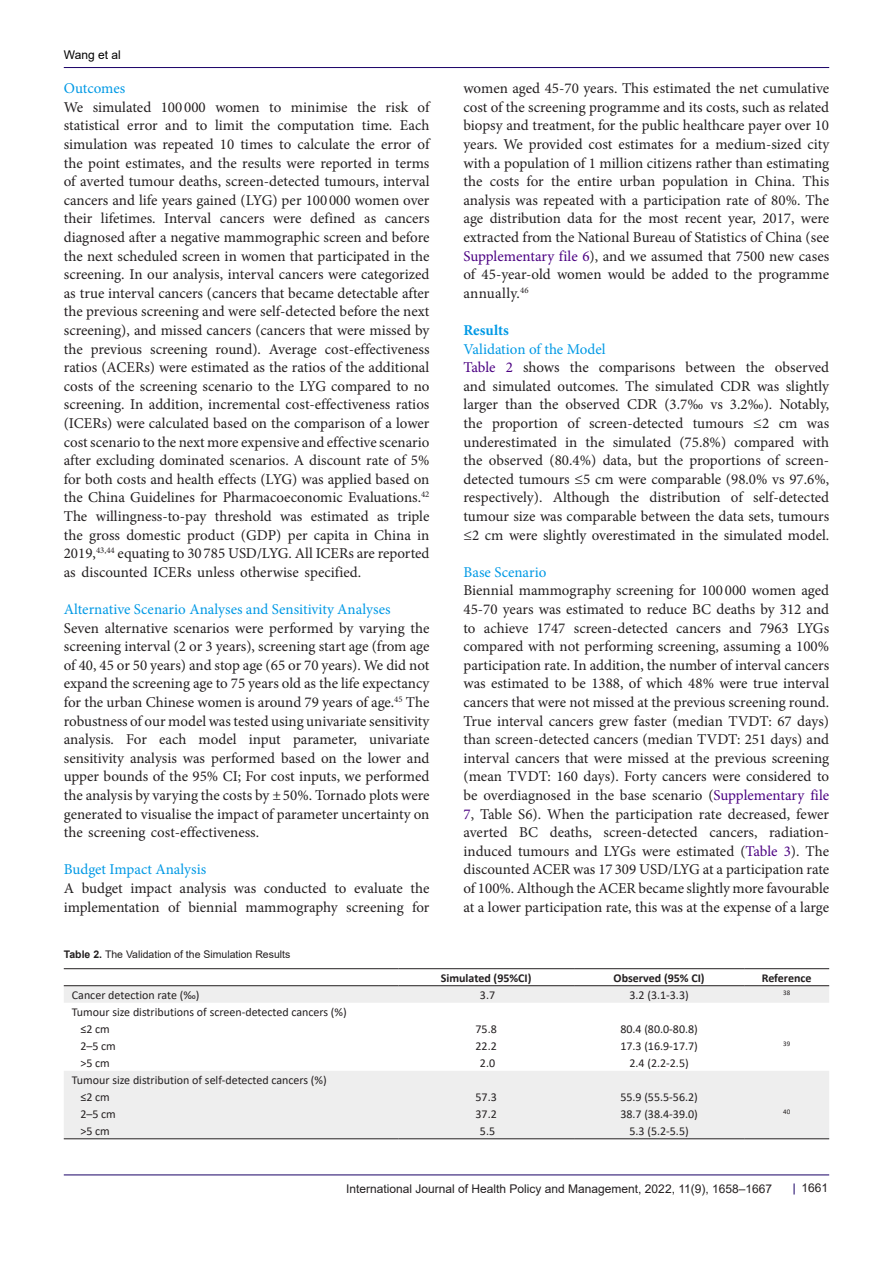
<style>
.page{position:relative;width:893px;height:1263px;background:#fff}
.page>*{position:absolute;margin:0;border:0;box-sizing:border-box;transform-origin:0 0}
.t1{font:15px/18.6px "Minion Pro";color:#231f20;text-align:justify}
.heading_1{font:15px "Minion Pro";color:#0099e5}
.heading_1-2{font:700 15px "Minion Pro";color:#0099e5}
.t2{font:12px "Calibri";color:#231f20}
.t3{font:12px "Arial";color:#231f20}
.t4{font:700 12px "Calibri";color:#231f20}
.t5{font:12px "Arial";color:#000001}
.t6{font:10.5px "Arial";color:#231f20}
.t7{font:7.05px "Calibri";color:#231f20}
.s1{color:#4b0082}
.s2{font-weight:700}
</style>
<div class="page">
<hr style="left:64px;top:67px;width:765px;height:1px;background:#190066">
<hr style="left:64px;top:1175px;width:765px;height:1px;background:#190066">
<svg style="left:64px;top:986px;width:765px;height:152px;fill:#eee"></svg>
<hr style="left:64px;top:968px;width:334px;height:1px;background:#231f20">
<hr style="left:398px;top:968px;width:176px;height:1px;background:#231f20">
<hr style="left:574px;top:968px;width:170px;height:1px;background:#231f20">
<hr style="left:744px;top:968px;width:85px;height:1px;background:#231f20">
<hr style="left:64px;top:985px;width:334px;height:1px;background:#231f20">
<hr style="left:398px;top:985px;width:176px;height:1px;background:#231f20">
<hr style="left:574px;top:985px;width:170px;height:1px;background:#231f20">
<hr style="left:744px;top:985px;width:85px;height:1px;background:#231f20">
<hr style="left:64px;top:1138px;width:334px;height:1px;background:#231f20">
<hr style="left:398px;top:1138px;width:176px;height:1px;background:#231f20">
<hr style="left:574px;top:1138px;width:170px;height:1px;background:#231f20">
<hr style="left:744px;top:1138px;width:85px;height:1px;background:#231f20">
<p class="t5" style="left:64px;top:46px;width:58px">Wang et al</p>
<p class="heading_1" style="left:64px;top:78px;width:63px">Outcomes</p>
<p class="t1" style="left:64px;top:98px;width:367px">We simulated 100 000 women to minimise the risk of statistical error and to limit the computation time. Each simulation was repeated 10 times to calculate the error of the point estimates, and the results were reported in terms of averted tumour deaths, screen-detected tumours, interval cancers and life years gained (LYG) per 100 000 women over their lifetimes. Interval cancers were defined as cancers diagnosed after a negative mammographic screen and before the next scheduled screen in women that participated in the screening. In our analysis, interval cancers were categorized as true interval cancers (cancers that became detectable after the previous screening and were self-detected before the next screening), and missed cancers (cancers that were missed by the previous screening round). Average cost-effectiveness ratios (ACERs) were estimated as the ratios of the additional costs of the screening scenario to the LYG compared to no screening. In addition, incremental cost-effectiveness ratios (ICERs) were calculated based on the comparison of a lower cost scenario to the next more expensive and effective scenario after excluding dominated scenarios. A discount rate of 5% for both costs and health effects (LYG) was applied based on the China Guidelines for Pharmacoeconomic Evaluations.<sup>42<br></sup>The willingness-to-pay threshold was estimated as triple the gross domestic product (GDP) per capita in China in 2019,<sup>43,44</sup> equating to 30 785 USD/LYG. All ICERs are reported as discounted ICERs unless otherwise specified.</p>
<p class="heading_1" style="left:64px;top:599px;width:328px">Alternative Scenario Analyses and Sensitivity Analyses</p>
<p class="t1" style="left:64px;top:619px;width:367px">Seven alternative scenarios were performed by varying the screening interval (2 or 3 years), screening start age (from age of 40, 45 or 50 years) and stop age (65 or 70 years). We did not expand the screening age to 75 years old as the life expectancy for the urban Chinese women is around 79 years of age.<sup>45</sup> The robustness of our model was tested using univariate sensitivity analysis. For each model input parameter, univariate sensitivity analysis was performed based on the lower and upper bounds of the 95% CI; For cost inputs, we performed the analysis by varying the costs by ±50%. Tornado plots were generated to visualise the impact of parameter uncertainty on the screening cost-effectiveness.</p>
<p class="heading_1" style="left:64px;top:860px;width:144px">Budget Impact Analysis</p>
<p class="t1" style="left:64px;top:879px;width:367px">A budget impact analysis was conducted to evaluate the implementation of biennial mammography screening for</p>
<p class="t1" style="left:463px;top:79px;width:367px">women aged 45-70 years. This estimated the net cumulative cost of the screening programme and its costs, such as related biopsy and treatment, for the public healthcare payer over 10 years. We provided cost estimates for a medium-sized city with a population of 1 million citizens rather than estimating the costs for the entire urban population in China. This analysis was repeated with a participation rate of 80%. The age distribution data for the most recent year, 2017, were extracted from the National Bureau of Statistics of China (see <span class="s1">Supplementary file 6</span>), and we assumed that 7500 new cases of 45-year-old women would be added to the programme annually.<sup>46</sup></p>
<p class="heading_1-2" style="left:463px;top:320px;width:47px">Results</p>
<p class="heading_1" style="left:463px;top:339px;width:144px">Validation of the Model</p>
<p class="t1" style="left:463px;top:358px;width:367px"><span class="s1">Table 2</span> shows the comparisons between the observed and simulated outcomes. The simulated CDR was slightly larger than the observed CDR (3.7‰ vs 3.2‰). Notably, the proportion of screen-detected tumours ≤2 cm was underestimated in the simulated (75.8%) compared with the observed (80.4%) data, but the proportions of screen&shy;detected tumours ≤5 cm were comparable (98.0% vs 97.6%, respectively). Although the distribution of self-detected tumour size was comparable between the data sets, tumours ≤2 cm were slightly overestimated in the simulated model.</p>
<p class="heading_1" style="left:463px;top:562px;width:84px">Base Scenario</p>
<p class="t1" style="left:463px;top:581px;width:367px">Biennial mammography screening for 100 000 women aged 45-70 years was estimated to reduce BC deaths by 312 and to achieve 1747 screen-detected cancers and 7963 LYGs compared with not performing screening, assuming a 100% participation rate. In addition, the number of interval cancers was estimated to be 1388, of which 48% were true interval cancers that were not missed at the previous screening round.<br>True interval cancers grew faster (median TVDT: 67 days) than screen-detected cancers (median TVDT: 251 days) and interval cancers that were missed at the previous screening (mean TVDT: 160 days). Forty cancers were considered to be overdiagnosed in the base scenario (<span class="s1">Supplementary file 7</span>, Table S6). When the participation rate decreased, fewer averted BC deaths, screen-detected cancers, radiation&shy;induced tumours and LYGs were estimated (<span class="s1">Table 3</span>). The discounted ACER was 17 309 USD/LYG at a participation rate of 100%. Although the ACER became slightly more favourable at a lower participation rate, this was at the expense of a large</p>
<p class="t6" style="left:64px;top:947px;width:228px"><span class="s2">Table 2.</span> The Validation of the Simulation Results</p>
<p class="t4" style="left:441px;top:969px;width:92px">Simulated (95%CI)</p>
<p class="t4" style="left:614px;top:969px;width:93px">Observed (95% CI)</p>
<p class="t4" style="left:762px;top:969px;width:51px">Reference</p>
<p class="t2" style="left:72px;top:986px;width:129px">Cancer detection rate (‰)</p>
<p class="t2" style="left:480px;top:986px;width:17px">3.7</p>
<p class="t2" style="left:629px;top:986px;width:61px">3.2 (3.1-3.3)</p>
<p class="t7" style="left:783px;top:988px;width:9px">38</p>
<p class="t2" style="left:72px;top:1003px;width:276px">Tumour size distributions of screen-detected cancers (%)</p>
<p class="t2" style="left:80px;top:1020px;width:31px">≤2 cm</p>
<p class="t2" style="left:476px;top:1020px;width:23px">75.8</p>
<p class="t2" style="left:620px;top:1020px;width:79px">80.4 (80.0-80.8)</p>
<p class="t7" style="left:783px;top:1038px;width:9px">39</p>
<p class="t2" style="left:80px;top:1037px;width:37px">2–5 cm</p>
<p class="t2" style="left:476px;top:1037px;width:23px">22.2</p>
<p class="t2" style="left:620px;top:1037px;width:79px">17.3 (16.9-17.7)</p>
<p class="t2" style="left:80px;top:1054px;width:31px">&gt;5 cm</p>
<p class="t2" style="left:480px;top:1054px;width:17px">2.0</p>
<p class="t2" style="left:629px;top:1054px;width:61px">2.4 (2.2-2.5)</p>
<p class="t2" style="left:72px;top:1071px;width:256px">Tumour size distribution of self-detected cancers (%)</p>
<p class="t2" style="left:80px;top:1088px;width:31px">≤2 cm</p>
<p class="t2" style="left:476px;top:1088px;width:23px">57.3</p>
<p class="t2" style="left:620px;top:1088px;width:79px">55.9 (55.5-56.2)</p>
<p class="t7" style="left:783px;top:1106px;width:9px">40</p>
<p class="t2" style="left:80px;top:1105px;width:37px">2–5 cm</p>
<p class="t2" style="left:476px;top:1105px;width:23px">37.2</p>
<p class="t2" style="left:620px;top:1105px;width:79px">38.7 (38.4-39.0)</p>
<p class="t2" style="left:80px;top:1122px;width:31px">&gt;5 cm</p>
<p class="t2" style="left:480px;top:1122px;width:17px">5.5</p>
<p class="t2" style="left:629px;top:1122px;width:61px">5.3 (5.2-5.5)</p>
<p class="t3" style="left:346px;top:1180px;width:428px">International Journal of Health Policy and Management, 2022, 11(9), 1658–1667</p>
<p class="t3" style="left:801px;top:1180px;width:28px">1661</p>
</div>
